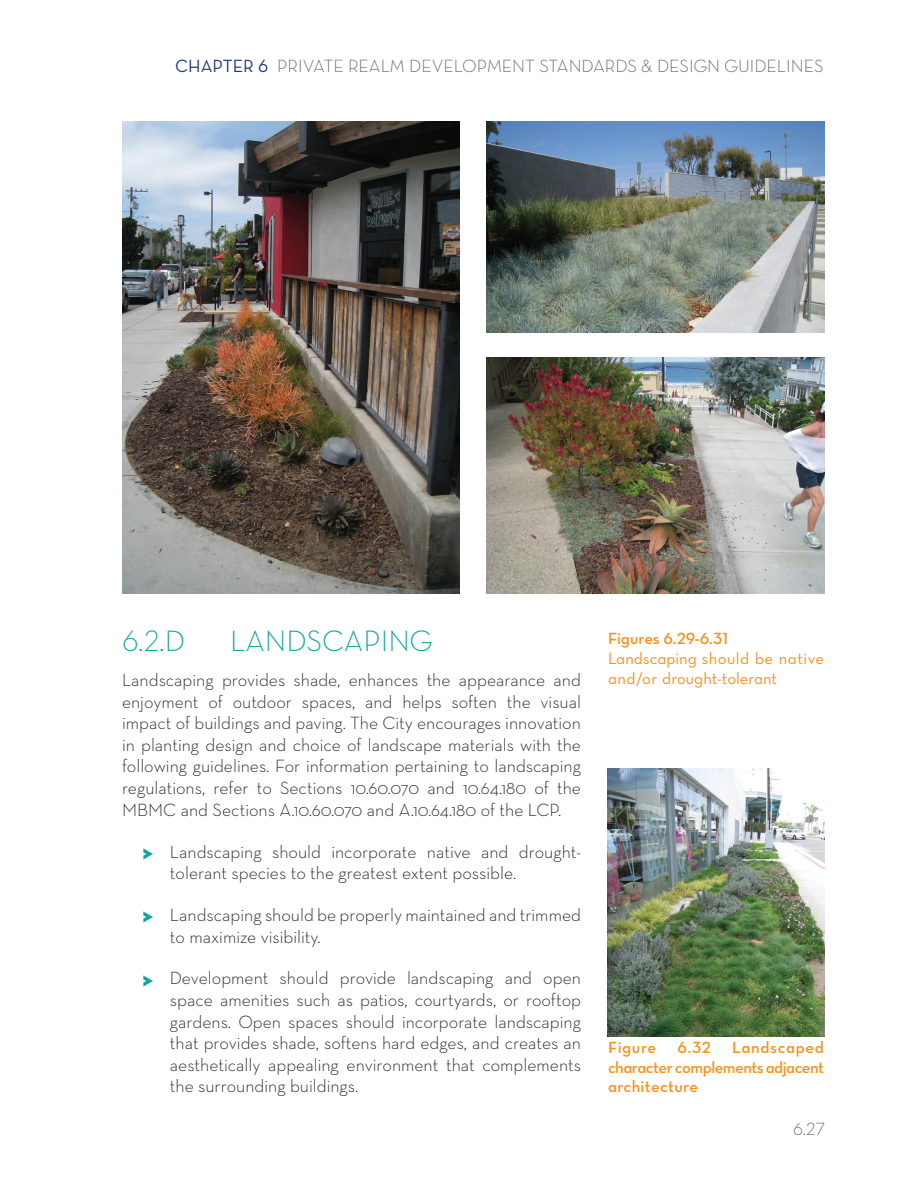
<style>
.page{position:relative;width:918px;height:1188px;background:#fff}
.page>*{position:absolute;margin:0;border:0;box-sizing:border-box;transform-origin:0 0}
.t1{font:30px "Neutra Text Light Alt";color:#12a79d}
.t2{font:300 18px/21.6px "Neutra Text";color:#231f20;text-align:justify}
.t3{font:18px "Neutra Text Light Alt";color:#66675d}
.t4{font:16.5px/19.8px "Neutra Text Demi Alt";letter-spacing:-.01em;color:#f7931d;text-align:justify}
.t5{font:16.5px/19.8px "Neutra Text Book Alt";color:#f7931d}
.s1{font-family:"Neutra Text Book Alt";color:#233b7c}
.s2{font-family:"Neutra Disp Titling";font-weight:400;font-size:25.5px;color:#12a79d}
</style>
<div class="page">
<img style="left:487px;top:122px;width:337px;height:211px">
<img style="left:122px;top:122px;width:338px;height:472px">
<img style="left:487px;top:358px;width:337px;height:236px">
<img style="left:607px;top:769px;width:217px;height:268px">
<p class="t3" style="left:175px;top:55px;width:650px"><span class="s1">CHAPTER 6</span> PRIVATE REALM DEVELOPMENT STANDARDS &amp; DESIGN GUIDELINES</p>
<h1 class="t1" style="left:122px;top:622px;width:65px">6.2.D</h1>
<h1 class="t1" style="left:230px;top:622px;width:204px">LANDSCAPING</h1>
<p class="t2" style="left:122px;top:669px;width:461px">Landscaping provides shade, enhances the appearance and enjoyment of outdoor spaces, and helps soften the visual impact of buildings and paving. The City encourages innovation in planting design and choice of landscape materials with the following guidelines. For information pertaining to landscaping regulations, refer to Sections 10.60.070 and 10.64.180 of the MBMC and Sections A.10.60.070 and A.10.64.180 of the LCP.</p>
<p class="t2" style="left:170px;top:840px;width:413px;text-indent:-27px"><span class="s2">&gt;</span> Landscaping should incorporate native and drought&shy;tolerant species to the greatest extent possible.</p>
<p class="t2" style="left:170px;top:904px;width:413px;text-indent:-27px"><span class="s2">&gt;</span> Landscaping should be properly maintained and trimmed to maximize visibility.</p>
<p class="t2" style="left:170px;top:967px;width:413px;text-indent:-27px"><span class="s2">&gt;</span> Development should provide landscaping and open space amenities such as patios, courtyards, or rooftop gardens. Open spaces should incorporate landscaping that provides shade, softens hard edges, and creates an aesthetically appealing environment that complements the surrounding buildings.</p>
<p class="t4" style="left:608px;top:629px;width:122px">Figures 6.29-6.31</p>
<p class="t5" style="left:608px;top:648px;width:218px">Landscaping should be native and/or drought-tolerant</p>
<p class="t4" style="left:608px;top:1037px;width:218px;text-indent:124px">Landscaped character complements adjacent architecture</p>
<p class="t4" style="left:608px;top:1037px;width:50px">Figure</p>
<p class="t4" style="left:678px;top:1037px;width:35px">6.32</p>
<p class="t3" style="left:793px;top:1118px;width:33px">6.27</p>
</div>
